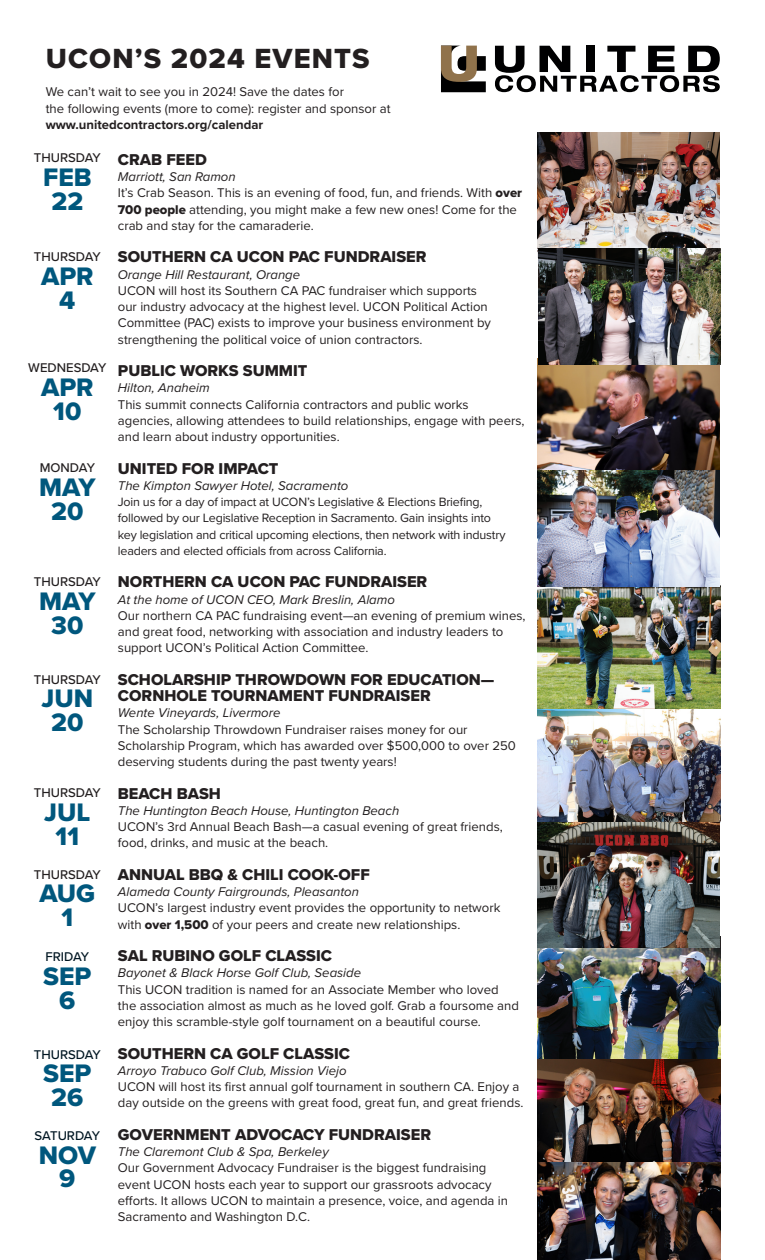
<style>
.page{position:relative;width:765px;height:1260px;background:#fff}
.page>*{position:absolute;margin:0;border:0;box-sizing:border-box;transform-origin:0 0}
.Body_text{font:28.75px "Proxima Nova Extrabld";letter-spacing:.04em;color:#231f20}
.Body_text-2{font:26.25px "Proxima Nova Extrabld";color:#00577d}
.Body_text-3{font:16.25px/16.2px "Proxima Nova Extrabld";color:#231f20}
.Body_text-4{font:13.12px/16.2px "Proxima Nova";color:#231f20}
.Body_text-5{font:italic 13.12px "Proxima Nova";color:#231f20}
.Body_text-6{font:500 13.12px "Proxima Nova";color:#231f20}
.Body_text-7{font:700 13.12px "Proxima Nova";color:#231f20}
.Body_text-8{font:500 13.12px "Proxima Nova";color:#011622}
.t1{font:12.5px/16.2px "Proxima Nova";letter-spacing:-.015em;color:#231f20}
.s1{font-family:"Proxima Nova Extrabld"}
</style>
<div class="page">
<img style="left:538px;top:132px;width:182px;height:117px">
<img style="left:538px;top:365px;width:182px;height:106px">
<img style="left:538px;top:709px;width:182px;height:114px">
<img style="left:538px;top:948px;width:182px;height:112px">
<img style="left:538px;top:1060px;width:182px;height:200px">
<img style="left:538px;top:823px;width:182px;height:125px">
<img style="left:538px;top:586px;width:182px;height:123px">
<svg style="left:495px;top:46px;width:225px;height:46px"></svg>
<svg style="left:441px;top:46px;width:45px;height:46px"></svg>
<img style="left:538px;top:471px;width:182px;height:115px">
<img style="left:538px;top:249px;width:182px;height:116px">
<p class="Body_text" style="left:46px;top:37px;width:325px">UCON’S 2024 EVENTS</p>
<p class="Body_text-4" style="left:46px;top:83px;width:300px">We can’t wait to see you in 2024! Save the dates for</p>
<p class="Body_text-4" style="left:46px;top:100px;width:346px">the following events (more to come): register and sponsor at</p>
<p class="Body_text-7" style="left:46px;top:115px;width:219px">www.unitedcontractors.org/calendar</p>
<p class="Body_text-3" style="left:118px;top:151px;width:90px">CRAB FEED</p>
<p class="Body_text-5" style="left:118px;top:167px;width:119px">Marriott, San Ramon</p>
<p class="Body_text-4" style="left:118px;top:184px;width:406px">It’s Crab Season. This is an evening of food, fun, and friends. With <span class="s1">over<br>700 people</span> attending, you might make a few new ones! Come for the</p>
<p class="Body_text-4" style="left:118px;top:217px;width:197px">crab and stay for the camaraderie.</p>
<p class="Body_text-3" style="left:118px;top:249px;width:310px">SOUTHERN CA UCON PAC FUNDRAISER</p>
<p class="Body_text-5" style="left:118px;top:264px;width:184px">Orange Hill Restaurant, Orange</p>
<p class="Body_text-4" style="left:118px;top:282px;width:375px">UCON will host its Southern CA PAC fundraiser which supports our industry advocacy at the highest level. UCON Political Action Committee (PAC) exists to improve your business environment by strengthening the political voice of union contractors.</p>
<p class="Body_text-3" style="left:118px;top:362px;width:191px">PUBLIC WORKS SUMMIT</p>
<p class="Body_text-5" style="left:118px;top:378px;width:93px">Hilton, Anaheim</p>
<p class="Body_text-4" style="left:118px;top:396px;width:408px">This summit connects California contractors and public works agencies, allowing attendees to build relationships, engage with peers, and learn about industry opportunities.</p>
<p class="Body_text-3" style="left:118px;top:460px;width:162px">UNITED FOR IMPACT</p>
<p class="Body_text-5" style="left:118px;top:476px;width:232px">The Kimpton Sawyer Hotel, Sacramento</p>
<p class="t1" style="left:118px;top:493px;width:389px">Join us for a day of impact at UCON’s Legislative &amp; Elections Briefing, followed by our Legislative Reception in Sacramento. Gain insights into key legislation and critical upcoming elections, then network with industry leaders and elected officials from across California.</p>
<p class="Body_text-3" style="left:118px;top:574px;width:311px">NORTHERN CA UCON PAC FUNDRAISER</p>
<p class="Body_text-5" style="left:118px;top:589px;width:279px">At the home of UCON CEO, Mark Breslin, Alamo</p>
<p class="Body_text-4" style="left:118px;top:607px;width:409px">Our northern CA PAC fundraising event—an evening of premium wines, and great food, networking with association and industry leaders to support UCON’s Political Action Committee.</p>
<p class="Body_text-3" style="left:118px;top:671px;width:378px">SCHOLARSHIP THROWDOWN FOR EDUCATION—<br>CORNHOLE TOURNAMENT FUNDRAISER</p>
<p class="Body_text-5" style="left:118px;top:703px;width:164px">Wente Vineyards, Livermore</p>
<p class="Body_text-4" style="left:118px;top:721px;width:400px">The Scholarship Throwdown Fundraiser raises money for our<br>Scholarship Program, which has awarded over $500,000 to over 250 deserving students during the past twenty years!</p>
<p class="Body_text-3" style="left:118px;top:785px;width:105px">BEACH BASH</p>
<p class="Body_text-5" style="left:118px;top:801px;width:283px">The Huntington Beach House, Huntington Beach</p>
<p class="Body_text-4" style="left:118px;top:818px;width:386px">UCON’s 3rd Annual Beach Bash—a casual evening of great friends, food, drinks, and music at the beach.</p>
<p class="Body_text-3" style="left:118px;top:866px;width:254px">ANNUAL BBQ &amp; CHILI COOK-OFF</p>
<p class="Body_text-5" style="left:118px;top:882px;width:243px">Alameda County Fairgrounds, Pleasanton</p>
<p class="Body_text-4" style="left:118px;top:899px;width:384px">UCON’s largest industry event provides the opportunity to network with <span class="s1">over 1,500</span> of your peers and create new relationships.</p>
<p class="Body_text-3" style="left:118px;top:947px;width:216px">SAL RUBINO GOLF CLASSIC</p>
<p class="Body_text-5" style="left:118px;top:963px;width:245px">Bayonet &amp; Black Horse Golf Club, Seaside</p>
<p class="Body_text-4" style="left:118px;top:981px;width:403px">This UCON tradition is named for an Associate Member who loved the association almost as much as he loved golf. Grab a foursome and enjoy this scramble-style golf tournament on a beautiful course.</p>
<p class="Body_text-3" style="left:118px;top:1045px;width:234px">SOUTHERN CA GOLF CLASSIC</p>
<p class="Body_text-5" style="left:118px;top:1061px;width:230px">Arroyo Trabuco Golf Club, Mission Viejo</p>
<p class="Body_text-4" style="left:118px;top:1078px;width:407px">UCON will host its first annual golf tournament in southern CA. Enjoy a day outside on the greens with great food, great fun, and great friends.</p>
<p class="Body_text-3" style="left:118px;top:1126px;width:315px">GOVERNMENT ADVOCACY FUNDRAISER</p>
<p class="Body_text-5" style="left:118px;top:1142px;width:212px">The Claremont Club &amp; Spa, Berkeley</p>
<p class="Body_text-4" style="left:118px;top:1159px;width:392px">Our Government Advocacy Fundraiser is the biggest fundraising event UCON hosts each year to support our grassroots advocacy efforts. It allows UCON to maintain a presence, voice, and agenda in Sacramento and Washington D.C.</p>
<p class="Body_text-6" style="left:34px;top:148px;width:69px">THURSDAY</p>
<p class="Body_text-2" style="left:43px;top:158px;width:50px">FEB</p>
<p class="Body_text-2" style="left:51px;top:182px;width:33px">22</p>
<p class="Body_text-6" style="left:34px;top:247px;width:69px">THURSDAY</p>
<p class="Body_text-2" style="left:41px;top:257px;width:54px">APR</p>
<p class="Body_text-2" style="left:59px;top:280px;width:18px">4</p>
<p class="Body_text-6" style="left:28px;top:358px;width:80px">WEDNESDAY</p>
<p class="Body_text-2" style="left:41px;top:368px;width:54px">APR</p>
<p class="Body_text-2" style="left:53px;top:392px;width:30px">10</p>
<p class="Body_text-6" style="left:40px;top:458px;width:57px">MONDAY</p>
<p class="Body_text-2" style="left:39px;top:468px;width:58px">MAY</p>
<p class="Body_text-2" style="left:51px;top:492px;width:34px">20</p>
<p class="Body_text-6" style="left:34px;top:572px;width:69px">THURSDAY</p>
<p class="Body_text-2" style="left:39px;top:582px;width:58px">MAY</p>
<p class="Body_text-2" style="left:51px;top:605px;width:34px">30</p>
<p class="Body_text-6" style="left:34px;top:669px;width:69px">THURSDAY</p>
<p class="Body_text-2" style="left:42px;top:679px;width:53px">JUN</p>
<p class="Body_text-2" style="left:51px;top:703px;width:34px">20</p>
<p class="Body_text-6" style="left:34px;top:783px;width:69px">THURSDAY</p>
<p class="Body_text-2" style="left:44px;top:793px;width:48px">JUL</p>
<p class="Body_text-2" style="left:56px;top:817px;width:25px">11</p>
<p class="Body_text-6" style="left:34px;top:864px;width:69px">THURSDAY</p>
<p class="Body_text-2" style="left:40px;top:874px;width:57px">AUG</p>
<p class="Body_text-2" style="left:62px;top:898px;width:13px">1</p>
<p class="Body_text-8" style="left:46px;top:947px;width:45px">FRIDAY</p>
<p class="Body_text-2" style="left:43px;top:957px;width:50px">SEP</p>
<p class="Body_text-2" style="left:59px;top:980px;width:18px">6</p>
<p class="Body_text-8" style="left:34px;top:1044px;width:69px">THURSDAY</p>
<p class="Body_text-2" style="left:43px;top:1054px;width:50px">SEP</p>
<p class="Body_text-2" style="left:51px;top:1078px;width:34px">26</p>
<p class="Body_text-8" style="left:35px;top:1126px;width:67px">SATURDAY</p>
<p class="Body_text-2" style="left:39px;top:1135px;width:59px">NOV</p>
<p class="Body_text-2" style="left:59px;top:1159px;width:18px">9</p>
</div>
